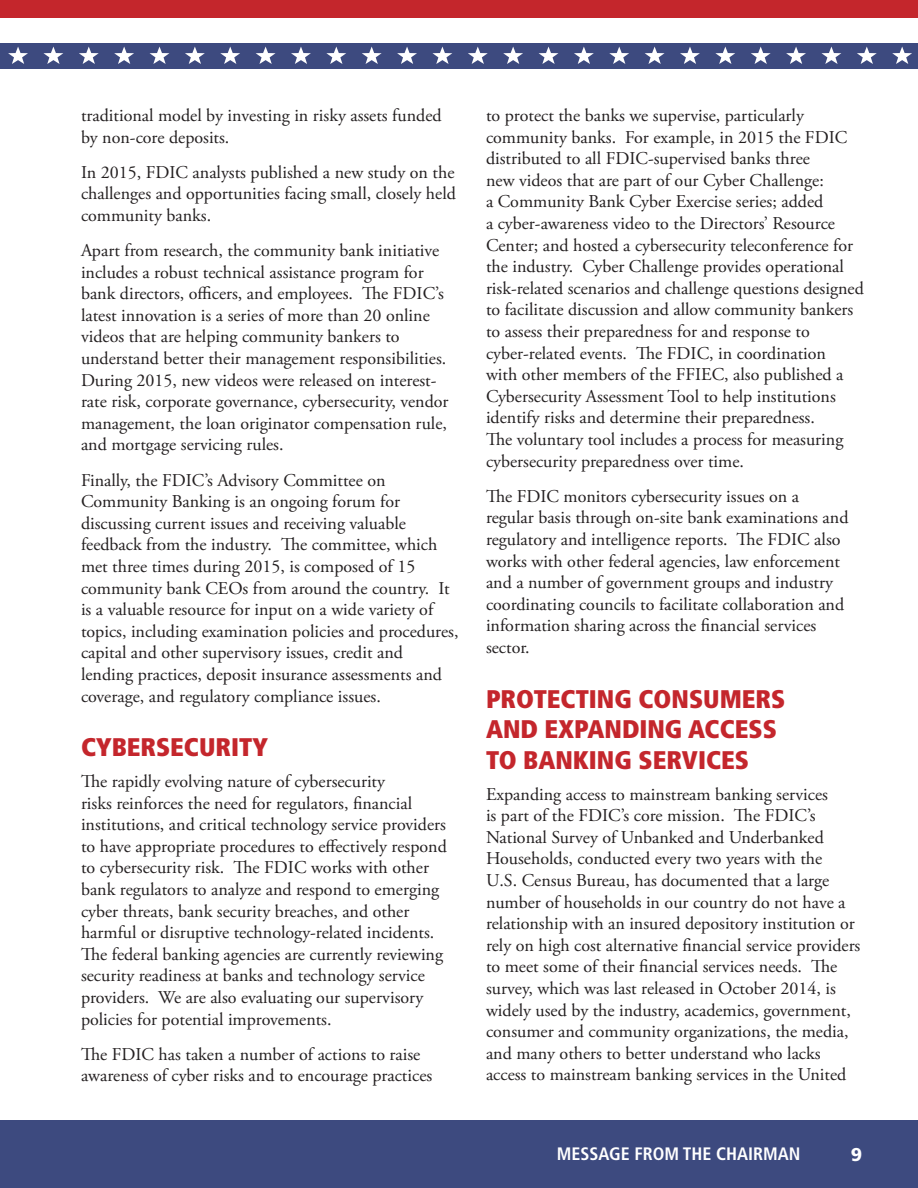
<style>
.page{position:relative;width:918px;height:1188px;background:#fff}
.page>*{position:absolute;margin:0;border:0;box-sizing:border-box;transform-origin:0 0}
.Heading_2a{font:900 condensed 25.5px/30.6px "Frutiger";color:#c4262c}
.t1{font:900 18.45px "Frutiger";color:#fff}
.Text_Main{font:18px/21.6px "Adobe Garamond Pro";color:#231f20}
.t2{font:700 condensed 18px "Frutiger";color:#fff}
</style>
<div class="page">
<div style="left:0;top:1120px;width:918px;height:68px;background:#3d4a7f"></div>
<div style="left:0;top:43px;width:918px;height:26px;background:#3d4a7f"></div>
<div style="left:0;top:0;width:918px;height:17px;background:#c4262c"></div>
<svg style="left:8px;top:47px;width:20px;height:17px"></svg>
<svg style="left:362px;top:47px;width:20px;height:17px"></svg>
<svg style="left:79px;top:47px;width:20px;height:17px"></svg>
<svg style="left:256px;top:47px;width:20px;height:17px"></svg>
<svg style="left:574px;top:47px;width:20px;height:17px"></svg>
<svg style="left:786px;top:47px;width:20px;height:17px"></svg>
<svg style="left:43px;top:47px;width:20px;height:17px"></svg>
<svg style="left:220px;top:47px;width:20px;height:17px"></svg>
<svg style="left:539px;top:47px;width:19px;height:17px"></svg>
<svg style="left:715px;top:47px;width:20px;height:17px"></svg>
<svg style="left:114px;top:47px;width:20px;height:17px"></svg>
<svg style="left:326px;top:47px;width:20px;height:17px"></svg>
<svg style="left:503px;top:47px;width:20px;height:17px"></svg>
<svg style="left:645px;top:47px;width:20px;height:17px"></svg>
<svg style="left:857px;top:47px;width:20px;height:17px"></svg>
<svg style="left:432px;top:47px;width:20px;height:17px"></svg>
<svg style="left:751px;top:47px;width:20px;height:17px"></svg>
<svg style="left:150px;top:47px;width:19px;height:17px"></svg>
<svg style="left:680px;top:47px;width:20px;height:17px"></svg>
<svg style="left:892px;top:47px;width:20px;height:17px"></svg>
<svg style="left:185px;top:47px;width:20px;height:17px"></svg>
<svg style="left:397px;top:47px;width:20px;height:17px"></svg>
<svg style="left:291px;top:47px;width:20px;height:17px"></svg>
<svg style="left:468px;top:47px;width:20px;height:17px"></svg>
<svg style="left:609px;top:47px;width:20px;height:17px"></svg>
<svg style="left:821px;top:47px;width:20px;height:17px"></svg>
<p class="Text_Main" style="left:81px;top:105px;width:362px">traditional model by investing in risky assets funded by non-core deposits.</p>
<p class="Text_Main" style="left:81px;top:162px;width:376px;text-align:justify">In 2015, FDIC analysts published a new study on the challenges and opportunities facing small, closely held community banks.</p>
<p class="Text_Main" style="left:81px;top:240px;width:369px">Apart from research, the community bank initiative includes a robust technical assistance program for bank directors, officers, and employees. The FDIC’s latest innovation is a series of more than 20 online videos that are helping community bankers to understand better their management responsibilities.<br>During 2015, new videos were released on interest&shy;rate risk, corporate governance, cybersecurity, vendor management, the loan originator compensation rule, and mortgage servicing rules.</p>
<p class="Text_Main" style="left:81px;top:470px;width:379px">Finally, the FDIC’s Advisory Committee on Community Banking is an ongoing forum for discussing current issues and receiving valuable feedback from the industry. The committee, which met three times during 2015, is composed of 15 community bank CEOs from around the country. It is a valuable resource for input on a wide variety of topics, including examination policies and procedures, capital and other supervisory issues, credit and lending practices, deposit insurance assessments and coverage, and regulatory compliance issues.</p>
<p class="Heading_2a" style="left:81px;top:732px;width:188px">CYBERSECURITY</p>
<p class="Text_Main" style="left:81px;top:771px;width:367px">The rapidly evolving nature of cybersecurity<br>risks reinforces the need for regulators, financial institutions, and critical technology service providers to have appropriate procedures to effectively respond to cybersecurity risk. The FDIC works with other bank regulators to analyze and respond to emerging cyber threats, bank security breaches, and other harmful or disruptive technology-related incidents.<br>The federal banking agencies are currently reviewing security readiness at banks and technology service providers. We are also evaluating our supervisory policies for potential improvements.</p>
<p class="Text_Main" style="left:81px;top:1044px;width:353px">The FDIC has taken a number of actions to raise awareness of cyber risks and to encourage practices</p>
<p class="Text_Main" style="left:486px;top:105px;width:379px">to protect the banks we supervise, particularly community banks. For example, in 2015 the FDIC distributed to all FDIC-supervised banks three<br>new videos that are part of our Cyber Challenge:<br>a Community Bank Cyber Exercise series; added<br>a cyber-awareness video to the Directors’ Resource Center; and hosted a cybersecurity teleconference for the industry. Cyber Challenge provides operational risk-related scenarios and challenge questions designed to facilitate discussion and allow community bankers to assess their preparedness for and response to cyber-related events. The FDIC, in coordination<br>with other members of the FFIEC, also published a Cybersecurity Assessment Tool to help institutions identify risks and determine their preparedness.<br>The voluntary tool includes a process for measuring cybersecurity preparedness over time.</p>
<p class="Text_Main" style="left:486px;top:486px;width:364px">The FDIC monitors cybersecurity issues on a regular basis through on-site bank examinations and regulatory and intelligence reports. The FDIC also works with other federal agencies, law enforcement and a number of government groups and industry coordinating councils to facilitate collaboration and information sharing across the financial services sector.</p>
<p class="Heading_2a" style="left:486px;top:684px;width:301px">PROTECTING CONSUMERS<br>AND EXPANDING ACCESS<br>TO BANKING SERVICES</p>
<p class="Text_Main" style="left:486px;top:784px;width:376px">Expanding access to mainstream banking services<br>is part of the FDIC’s core mission. The FDIC’s National Survey of Unbanked and Underbanked Households, conducted every two years with the<br>U.S. Census Bureau, has documented that a large number of households in our country do not have a relationship with an insured depository institution or rely on high cost alternative financial service providers to meet some of their financial services needs. The survey, which was last released in October 2014, is widely used by the industry, academics, government, consumer and community organizations, the media, and many others to better understand who lacks access to mainstream banking services in the United</p>
<p class="t2" style="left:557px;top:1143px;width:245px">MESSAGE FROM THE CHAIRMAN</p>
<p class="t1" style="left:851px;top:1143px;width:13px">9</p>
</div>
